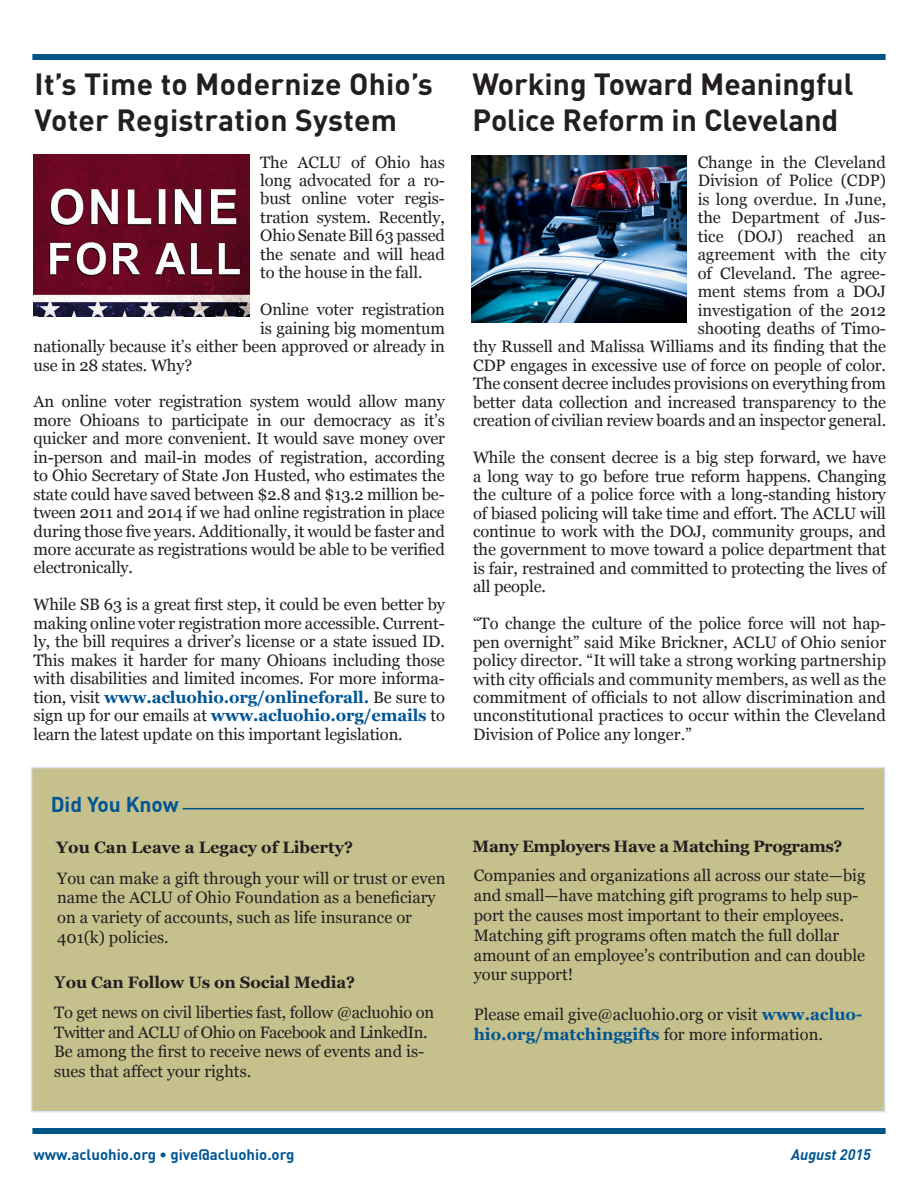
<style>
.page{position:relative;width:918px;height:1188px;background:#fff}
.page>*{position:absolute;margin:0;border:0;box-sizing:border-box;transform-origin:0 0}
.t1{font:700 30px/36px "DIN";color:#231f20}
.t2{font:700 21px "DIN";color:#005594}
.t3{font:16.5px/18.5px "Georgia";color:#231f20;text-align:justify}
.t4{font:700 16.5px "Georgia";letter-spacing:-.01em;color:#231f20}
.t5{font:700 15px "DIN";color:#005594}
.t6{font:italic 700 15px "DIN";color:#005594}
.s1{font-weight:700;color:#005594}
.s2{font-family:"Minion Pro";font-size:18px}
</style>
<div class="page">
<div style="left:32px;top:1128px;width:854px;height:6px;background:#005487"></div>
<div style="left:32px;top:54px;width:854px;height:6px;background:#005487"></div>
<img style="left:33px;top:154px;width:216px;height:162px">
<img style="left:472px;top:156px;width:215px;height:166px">
<div style="left:32px;top:768px;width:853px;height:344px;background:#c6c08c"></div>
<div style="left:31px;top:767px;width:855px;height:345px;border:2px solid #dce3f0"></div>
<hr style="left:183px;top:808px;width:681px;height:1px;background:#005487">
<p class="t1" style="left:35px;top:65px;width:400px">It’s Time to Modernize Ohio’s<br>Voter Registration System</p>
<p class="t3" style="left:260px;top:153px;width:186px">The ACLU of Ohio has long advocated for a ro&shy;bust online voter regis&shy;tration system. Recently, Ohio Senate Bill 63 passed the senate and will head to the house in the fall.</p>
<p class="t3" style="left:260px;top:301px;width:186px">Online voter registration</p>
<p class="t3" style="left:260px;top:319px;width:186px">is gaining big momentum</p>
<p class="t3" style="left:33px;top:338px;width:413px">nationally because it’s either been approved or already in</p>
<p class="t3" style="left:33px;top:356px;width:160px">use in 28 states. Why?</p>
<p class="t3" style="left:33px;top:393px;width:413px">An online voter registration system would allow many more Ohioans to participate in our democracy as it’s quicker and more convenient. It would save money over in-person and mail-in modes of registration, according to Ohio Secretary of State Jon Husted, who estimates the state could have saved between $2.8 and $13.2 million be&shy;tween 2011 and 2014 if we had online registration in place during those five years. Additionally, it would be faster and more accurate as registrations would be able to be verified electronically.</p>
<p class="t3" style="left:33px;top:596px;width:413px">While SB 63 is a great first step, it could be even better by making online voter registration more accessible. Current&shy;ly, the bill requires a driver’s license or a state issued ID.<br>This makes it harder for many Ohioans including those with disabilities and limited incomes. For more informa&shy;tion, visit <span class="s1">www.acluohio.org/onlineforall.</span> Be sure to sign up for our emails at <span class="s1">www.acluohio.org/emails</span> to learn the latest update on this important legislation.</p>
<p class="t2" style="left:51px;top:791px;width:130px">Did You Know</p>
<p class="t4" style="left:56px;top:837px;width:298px">You Can Leave a Legacy of Liberty?</p>
<p class="t3" style="left:57px;top:868px;width:390px;line-height:19.8px;text-align:left">You can make a gift through your will or trust or even name the ACLU of Ohio Foundation as a beneficiary on a variety of accounts, such as life insurance or 401(k) policies.</p>
<p class="t4" style="left:54px;top:972px;width:303px"><span class="s2">Y</span>ou Can Follow Us on Social Media?</p>
<p class="t3" style="left:54px;top:1002px;width:382px;line-height:19.8px;text-align:left">To get news on civil liberties fast, follow @acluohio on Twitter and ACLU of Ohio on Facebook and LinkedIn.<br>Be among the first to receive news of events and is&shy;sues that affect your rights.</p>
<p class="t1" style="left:472px;top:65px;width:382px">Working Toward Meaningful<br>Police Reform in Cleveland</p>
<p class="t3" style="left:473px;top:153px;width:415px;text-align:right">Change in the Cleveland<br>Division of Police (CDP)<br>is long overdue. In June,<br>the Department of Jus-<br>tice (DOJ) reached an<br>agreement with the city<br>of Cleveland. The agree-<br>ment stems from a DOJ<br>investigation of the 2012<br>shooting deaths of Timo-<br>thy Russell and Malissa Williams and its finding that the CDP engages in excessive use of force on people of color.<br>The consent decree includes provisions on everything from better data collection and increased transparency to the creation of civilian review boards and an inspector general.</p>
<p class="t3" style="left:473px;top:449px;width:415px">While the consent decree is a big step forward, we have a long way to go before true reform happens. Changing the culture of a police force with a long-standing history of biased policing will take time and effort. The ACLU will continue to work with the DOJ, community groups, and the government to move toward a police department that is fair, restrained and committed to protecting the lives of all people.</p>
<p class="t3" style="left:473px;top:615px;width:415px">“To change the culture of the police force will not hap&shy;pen overnight” said Mike Brickner, ACLU of Ohio senior policy director. “It will take a strong working partnership with city officials and community members, as well as the commitment of officials to not allow discrimination and unconstitutional practices to occur within the Cleveland Division of Police any longer.”</p>
<p class="t4" style="left:473px;top:836px;width:372px">Many Employers Have a Matching Programs?</p>
<p class="t3" style="left:474px;top:866px;width:393px;line-height:19.8px;text-align:left">Companies and organizations all across our state—big and small—have matching gift programs to help sup&shy;port the causes most important to their employees.<br>Matching gift programs often match the full dollar amount of an employee’s contribution and can double your support!</p>
<p class="t3" style="left:474px;top:1005px;width:390px;line-height:19.8px">Please email give@acluohio.org or visit <span class="s1">www.acluo&shy;hio.org/matchinggifts</span> for more information.</p>
<p class="t5" style="left:34px;top:1145px;width:262px">www.acluohio.org • give@acluohio.org</p>
<p class="t6" style="left:791px;top:1145px;width:81px">August 2015</p>
</div>
